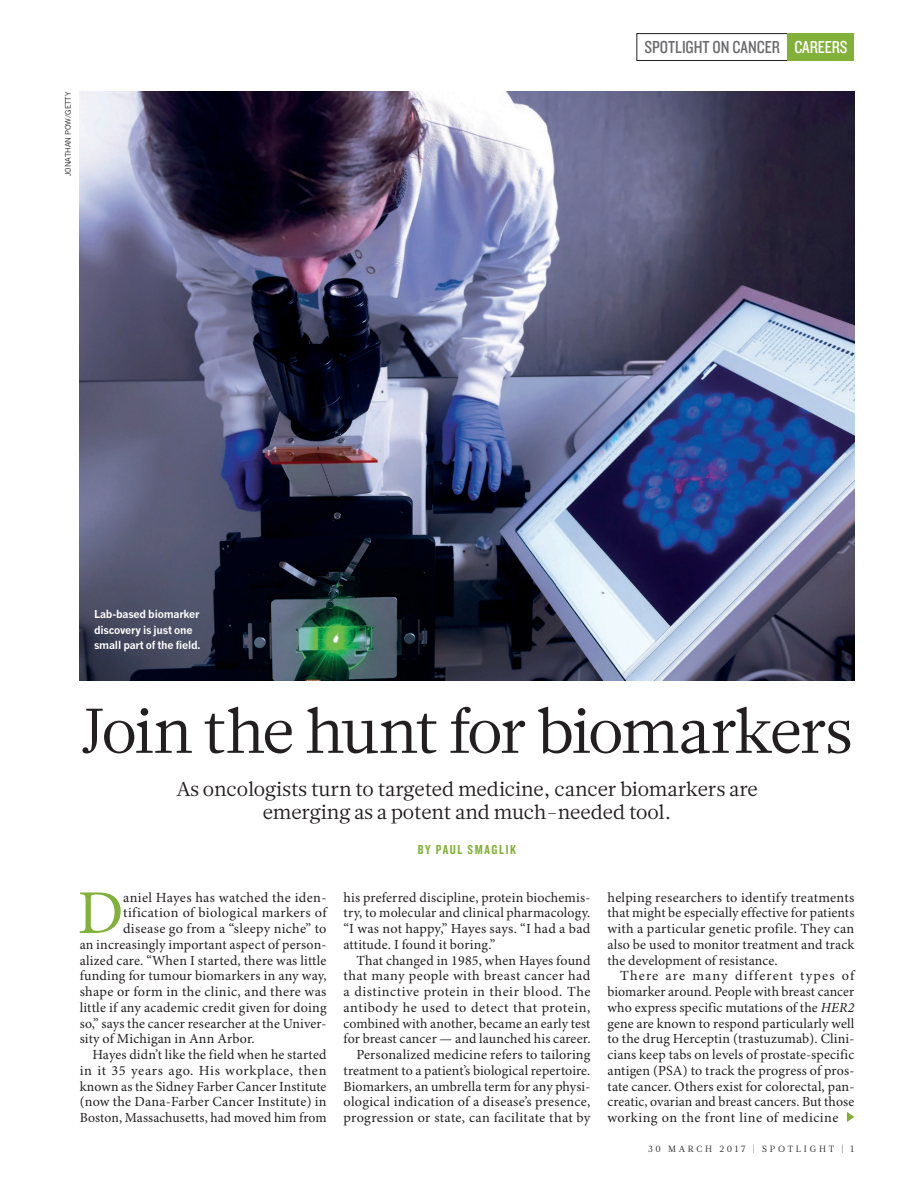
<style>
.page{position:relative;width:919px;height:1177px;background:#fff}
.page>*{position:absolute;margin:0;border:0;box-sizing:border-box;transform-origin:0 0}
.t1{font:63px "Glosa Math";letter-spacing:-.04em;color:#231f20}
.t2{font:62.4px "Minion Pro";color:#82b13a}
.t3{font:20.25px/23.7px "Glosa Math";letter-spacing:-.01em;color:#231f20;text-align:center}
.t4{font:18px "Knockout 29 Junior Ltweight";color:#6b6b6e}
.t5{font:13.95px "Minion Pro";letter-spacing:.015em;color:#231f20}
.t6{font:13.95px "Minion Pro";letter-spacing:.04em;color:#231f20}
.t7{font:13.95px "Minion Pro";letter-spacing:.035em;color:#231f20}
.t8{font:13.95px "Minion Pro";letter-spacing:.045em;color:#231f20}
.t9{font:13.95px "Minion Pro";letter-spacing:.075em;color:#231f20}
.t10{font:13.5px "Knockout 49 Liteweight";letter-spacing:.12em;color:#82b13a}
.t11{font:700 10.8px/15.8px "News Gothic MTOT";letter-spacing:-.02em;color:#fff}
.t12{font:9px "Glosa Math";letter-spacing:.315em;color:#231f20}
.t13{font:7.5px "News Gothic MTOT";color:#231f20}
.s1{color:#fff}
.s2{font-style:italic}
</style>
<div class="page">
<svg style="left:846px;top:1112px;width:7px;height:10px"></svg>
<div style="left:636px;top:33px;width:151px;height:28px;border:1px solid #231f20"></div>
<div style="left:787px;top:33px;width:66px;height:28px;background:#82b13a"></div>
<img style="left:80px;top:92px;width:773px;height:589px">
<p class="t13" style="left:64px;top:176px;width:86px;rotate:-90deg">JONATHAN POW/GETTY</p>
<p class="t4" style="left:644px;top:35px;width:204px">SPOTLIGHT ON CANCER <span class="s1">CAREERS</span></p>
<p class="t11" style="left:94px;top:606px;width:108px">Lab-based biomarker discovery is just one small part of the field.</p>
<p class="t1" style="left:81px;top:689px;width:772px">Join the hunt for biomarkers</p>
<p class="t3" style="left:176px;top:777px;width:582px">As oncologists turn to targeted medicine, cancer biomarkers are emerging as a potent and much-needed tool.</p>
<p class="t10" style="left:417px;top:841px;width:100px">BY PAUL SMAGLIK</p>
<p class="t2" style="left:77px;top:876px;width:47px">D</p>
<p class="t5" style="left:123px;top:889px;width:205px">aniel Hayes has watched the iden-</p>
<p class="t5" style="left:123px;top:904px;width:205px">tification of biological markers of</p>
<p class="t5" style="left:123px;top:920px;width:205px">disease go from a “sleepy niche” to</p>
<p class="t5" style="left:80px;top:936px;width:248px">an increasingly important aspect of person-</p>
<p class="t5" style="left:80px;top:952px;width:248px">alized care. “When I started, there was little</p>
<p class="t5" style="left:80px;top:967px;width:248px">funding for tumour biomarkers in any way,</p>
<p class="t5" style="left:80px;top:983px;width:248px">shape or form in the clinic, and there was</p>
<p class="t5" style="left:80px;top:999px;width:248px">little if any academic credit given for doing</p>
<p class="t5" style="left:80px;top:1015px;width:248px">so,” says the cancer researcher at the Univer-</p>
<p class="t5" style="left:80px;top:1030px;width:176px">sity of Michigan in Ann Arbor.</p>
<p class="t5" style="left:92px;top:1046px;width:235px">Hayes didn’t like the field when he started</p>
<p class="t8" style="left:80px;top:1062px;width:248px">in it 35 years ago. His workplace, then</p>
<p class="t5" style="left:80px;top:1078px;width:248px">known as the Sidney Farber Cancer Institute</p>
<p class="t5" style="left:80px;top:1093px;width:248px">(now the Dana-Farber Cancer Institute) in</p>
<p class="t5" style="left:80px;top:1109px;width:248px">Boston, Massachusetts, had moved him from</p>
<p class="t5" style="left:343px;top:889px;width:248px">his preferred discipline, protein biochemis-</p>
<p class="t5" style="left:343px;top:904px;width:248px">try, to molecular and clinical pharmacology.</p>
<p class="t5" style="left:343px;top:920px;width:248px">“I was not happy,” Hayes says. “I had a bad</p>
<p class="t5" style="left:343px;top:936px;width:153px">attitude. I found it boring.”</p>
<p class="t5" style="left:356px;top:952px;width:235px">That changed in 1985, when Hayes found</p>
<p class="t5" style="left:343px;top:967px;width:248px">that many people with breast cancer had</p>
<p class="t6" style="left:343px;top:983px;width:248px">a distinctive protein in their blood. The</p>
<p class="t7" style="left:343px;top:999px;width:248px">antibody he used to detect that protein,</p>
<p class="t5" style="left:343px;top:1015px;width:248px">combined with another, became an early test</p>
<p class="t5" style="left:343px;top:1030px;width:248px">for breast cancer — and launched his career.</p>
<p class="t5" style="left:356px;top:1046px;width:235px">Personalized medicine refers to tailoring</p>
<p class="t5" style="left:343px;top:1062px;width:248px">treatment to a patient’s biological repertoire.</p>
<p class="t5" style="left:343px;top:1078px;width:248px">Biomarkers, an umbrella term for any physi-</p>
<p class="t5" style="left:343px;top:1093px;width:248px">ological indication of a disease’s presence,</p>
<p class="t5" style="left:343px;top:1109px;width:248px">progression or state, can facilitate that by</p>
<p class="t5" style="left:607px;top:889px;width:248px">helping researchers to identify treatments</p>
<p class="t5" style="left:607px;top:904px;width:248px">that might be especially effective for patients</p>
<p class="t5" style="left:607px;top:920px;width:248px">with a particular genetic profile. They can</p>
<p class="t5" style="left:607px;top:936px;width:248px">also be used to monitor treatment and track</p>
<p class="t5" style="left:607px;top:952px;width:172px">the development of resistance.</p>
<p class="t9" style="left:620px;top:967px;width:235px">There are many different types of</p>
<p class="t5" style="left:607px;top:983px;width:248px">biomarker around. People with breast cancer</p>
<p class="t5" style="left:607px;top:999px;width:248px">who express specific mutations of the <span class="s2">HER2</span></p>
<p class="t5" style="left:607px;top:1015px;width:248px">gene are known to respond particularly well</p>
<p class="t5" style="left:607px;top:1030px;width:248px">to the drug Herceptin (trastuzumab). Clini-</p>
<p class="t5" style="left:607px;top:1046px;width:248px">cians keep tabs on levels of prostate-specific</p>
<p class="t5" style="left:607px;top:1062px;width:248px">antigen (PSA) to track the progress of pros-</p>
<p class="t5" style="left:607px;top:1078px;width:248px">tate cancer. Others exist for colorectal, pan-</p>
<p class="t5" style="left:607px;top:1093px;width:248px">creatic, ovarian and breast cancers. But those</p>
<p class="t5" style="left:607px;top:1109px;width:232px">working on the front line of medicine</p>
<p class="t12" style="left:647px;top:1143px;width:208px">30 MARCH 2017 | SPOTLIGHT | 1</p>
</div>
